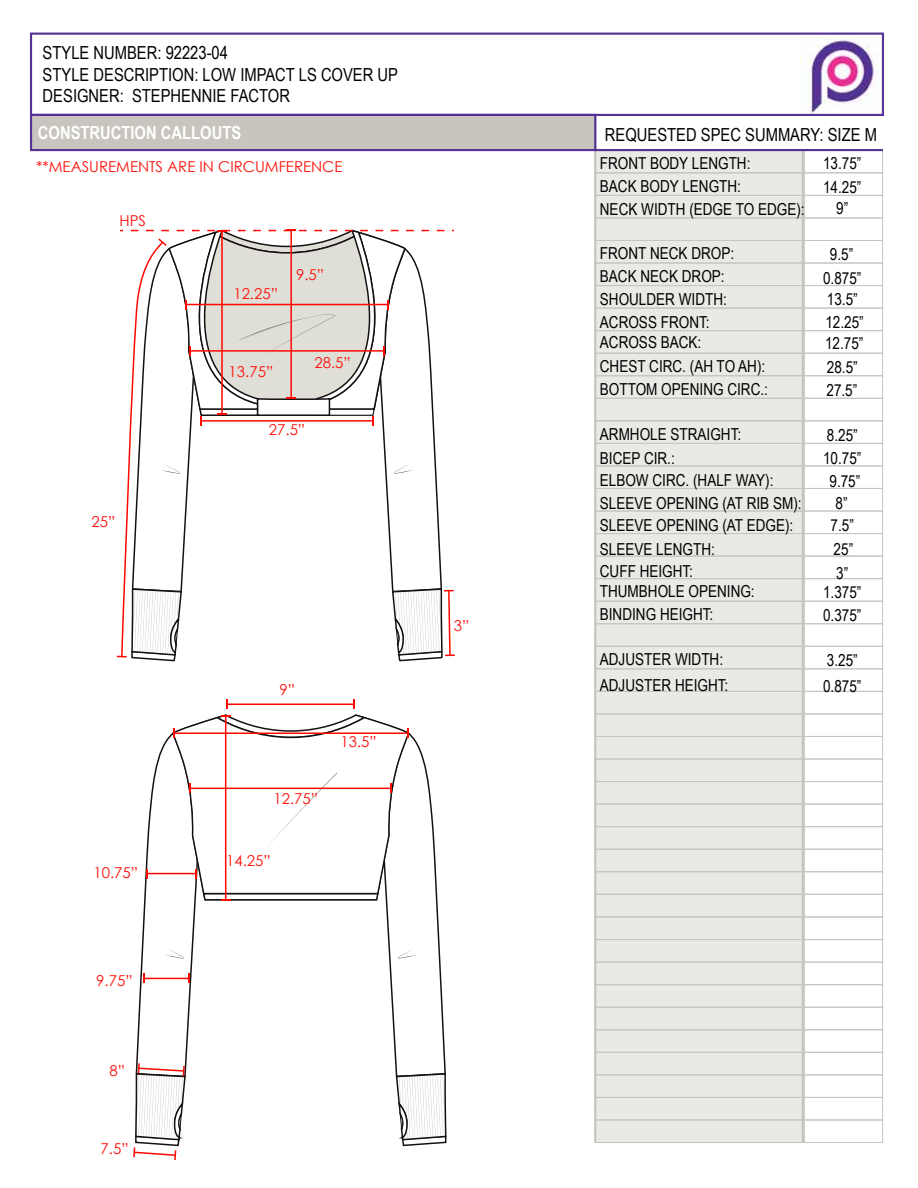
<style>
.page{position:relative;width:918px;height:1188px;background:#fff}
.page>*{position:absolute;margin:0;border:0;box-sizing:border-box;transform-origin:0 0}
.t1{font:18px/21.6px "Arial Narrow";color:#000}
.t2{font:700 18px "Arial Narrow";color:#fff}
.t3{font:16.5px/23px "Arial Narrow";color:#000}
.t4{font:15px "Century Gothic";color:#fe120b}
</style>
<div class="page">
<div style="left:595px;top:150px;width:288px;height:23px;border:1px solid #c7c5bd"></div>
<div style="left:595px;top:172px;width:288px;height:24px;border:1px solid #c7c5bd"></div>
<div style="left:595px;top:195px;width:288px;height:23px;border:1px solid #c7c5bd"></div>
<div style="left:595px;top:217px;width:288px;height:24px;border:1px solid #c7c5bd"></div>
<div style="left:595px;top:240px;width:288px;height:23px;border:1px solid #c7c5bd"></div>
<div style="left:595px;top:263px;width:288px;height:23px;border:1px solid #c7c5bd"></div>
<div style="left:595px;top:285px;width:288px;height:24px;border:1px solid #c7c5bd"></div>
<div style="left:595px;top:308px;width:288px;height:23px;border:1px solid #c7c5bd"></div>
<div style="left:595px;top:330px;width:288px;height:24px;border:1px solid #c7c5bd"></div>
<div style="left:595px;top:353px;width:288px;height:23px;border:1px solid #c7c5bd"></div>
<div style="left:595px;top:375px;width:288px;height:24px;border:1px solid #c7c5bd"></div>
<div style="left:595px;top:398px;width:288px;height:23px;border:1px solid #c7c5bd"></div>
<div style="left:595px;top:420px;width:288px;height:24px;border:1px solid #c7c5bd"></div>
<div style="left:595px;top:443px;width:288px;height:23px;border:1px solid #c7c5bd"></div>
<div style="left:595px;top:465px;width:288px;height:24px;border:1px solid #c7c5bd"></div>
<div style="left:595px;top:488px;width:288px;height:23px;border:1px solid #c7c5bd"></div>
<div style="left:595px;top:511px;width:288px;height:23px;border:1px solid #c7c5bd"></div>
<div style="left:595px;top:533px;width:288px;height:24px;border:1px solid #c7c5bd"></div>
<div style="left:595px;top:556px;width:288px;height:23px;border:1px solid #c7c5bd"></div>
<div style="left:595px;top:578px;width:288px;height:24px;border:1px solid #c7c5bd"></div>
<div style="left:595px;top:601px;width:288px;height:23px;border:1px solid #c7c5bd"></div>
<div style="left:595px;top:623px;width:288px;height:24px;border:1px solid #c7c5bd"></div>
<div style="left:595px;top:646px;width:288px;height:23px;border:1px solid #c7c5bd"></div>
<div style="left:595px;top:668px;width:288px;height:24px;border:1px solid #c7c5bd"></div>
<div style="left:595px;top:691px;width:288px;height:23px;border:1px solid #c7c5bd"></div>
<div style="left:595px;top:713px;width:288px;height:24px;border:1px solid #c7c5bd"></div>
<div style="left:595px;top:736px;width:288px;height:23px;border:1px solid #c7c5bd"></div>
<div style="left:595px;top:759px;width:288px;height:23px;border:1px solid #c7c5bd"></div>
<div style="left:595px;top:781px;width:288px;height:24px;border:1px solid #c7c5bd"></div>
<div style="left:595px;top:804px;width:288px;height:23px;border:1px solid #c7c5bd"></div>
<div style="left:595px;top:826px;width:288px;height:24px;border:1px solid #c7c5bd"></div>
<div style="left:595px;top:849px;width:288px;height:23px;border:1px solid #c7c5bd"></div>
<div style="left:595px;top:871px;width:288px;height:24px;border:1px solid #c7c5bd"></div>
<div style="left:595px;top:894px;width:288px;height:23px;border:1px solid #c7c5bd"></div>
<div style="left:595px;top:917px;width:288px;height:23px;border:1px solid #c7c5bd"></div>
<div style="left:595px;top:939px;width:288px;height:24px;border:1px solid #c7c5bd"></div>
<div style="left:595px;top:962px;width:288px;height:23px;border:1px solid #c7c5bd"></div>
<div style="left:595px;top:984px;width:288px;height:24px;border:1px solid #c7c5bd"></div>
<div style="left:595px;top:1007px;width:288px;height:23px;border:1px solid #c7c5bd"></div>
<div style="left:595px;top:1029px;width:288px;height:24px;border:1px solid #c7c5bd"></div>
<div style="left:595px;top:1052px;width:288px;height:23px;border:1px solid #c7c5bd"></div>
<div style="left:595px;top:1074px;width:288px;height:24px;border:1px solid #c7c5bd"></div>
<div style="left:595px;top:1097px;width:288px;height:23px;border:1px solid #c7c5bd"></div>
<div style="left:595px;top:1120px;width:288px;height:23px;border:1px solid #c7c5bd"></div>
<svg style="left:596px;top:151px;width:206px;height:992px;background:#e6e6e3"></svg>
<hr style="left:594px;top:115px;width:2px;height:1028px;background:#c7c5bd">
<hr style="left:802px;top:150px;width:3px;height:993px;background:#c7c5bd">
<hr style="left:595px;top:149px;width:288px;height:2px;background:#553294">
<div style="left:30px;top:33px;width:854px;height:83px;border:2px solid #553294"></div>
<div style="left:30px;top:114px;width:566px;height:37px;background:#c7c5bd;border:2px solid #553294"></div>
<img style="left:800px;top:37px;width:77px;height:76px">
<svg style="left:117px;top:229px;width:338px;height:433px"></svg>
<svg style="left:133px;top:699px;width:314px;height:462px"></svg>
<p class="t1" style="left:43px;top:41px;width:357px">STYLE NUMBER: 92223-04<br>STYLE DESCRIPTION: LOW IMPACT LS COVER UP<br>DESIGNER: STEPHENNIE FACTOR</p>
<p class="t2" style="left:38px;top:119px;width:205px">CONSTRUCTION CALLOUTS</p>
<p class="t4" style="left:36px;top:156px;width:308px">**MEASUREMENTS ARE IN CIRCUMFERENCE</p>
<p class="t4" style="left:120px;top:210px;width:28px">HPS</p>
<p class="t4" style="left:92px;top:511px;width:25px">25”</p>
<p class="t4" style="left:94px;top:862px;width:46px">10.75”</p>
<p class="t4" style="left:96px;top:970px;width:38px">9.75”</p>
<p class="t4" style="left:109px;top:1060px;width:17px">8”</p>
<p class="t4" style="left:101px;top:1138px;width:30px">7.5”</p>
<p class="t4" style="left:233px;top:283px;width:46px">12.25”</p>
<p class="t4" style="left:296px;top:264px;width:30px">9.5”</p>
<p class="t4" style="left:229px;top:361px;width:46px">13.75”</p>
<p class="t4" style="left:315px;top:352px;width:38px">28.5”</p>
<p class="t4" style="left:269px;top:419px;width:38px">27.5”</p>
<p class="t4" style="left:280px;top:679px;width:17px">9”</p>
<p class="t4" style="left:273px;top:789px;width:46px">12.75”</p>
<p class="t4" style="left:226px;top:850px;width:46px">14.25”</p>
<p class="t4" style="left:340px;top:731px;width:38px">13.5”</p>
<p class="t4" style="left:454px;top:615px;width:17px">3”</p>
<p class="t1" style="left:605px;top:123px;width:274px">REQUESTED SPEC SUMMARY: SIZE M</p>
<p class="t3" style="left:600px;top:152px;width:206px">FRONT BODY LENGTH:<br>BACK BODY LENGTH:<br>NECK WIDTH (EDGE TO EDGE):</p>
<p class="t3" style="left:600px;top:241px;width:136px">FRONT NECK DROP:<br>BACK NECK DROP:<br>SHOULDER WIDTH:<br>ACROSS FRONT:</p>
<p class="t3" style="left:600px;top:330px;width:170px">ACROSS BACK:<br>CHEST CIRC. (AH TO AH):<br>BOTTOM OPENING CIRC.:</p>
<p class="t3" style="left:600px;top:423px;width:203px">ARMHOLE STRAIGHT:<br>BICEP CIR.:<br>ELBOW CIRC. (HALF WAY):<br>SLEEVE OPENING (AT RIB SM):<br>SLEEVE OPENING (AT EDGE):</p>
<p class="t3" style="left:600px;top:559px;width:95px">CUFF HEIGHT:</p>
<p class="t3" style="left:823px;top:152px;width:40px;line-height:22.5px;text-align:center">13.75”<br>14.25”<br>9”</p>
<p class="t3" style="left:823px;top:242px;width:40px;text-align:center">9.5”<br>0.875”</p>
<p class="t3" style="left:827px;top:287px;width:32px">13.5”</p>
<p class="t3" style="left:825px;top:311px;width:40px;line-height:21px">12.25”<br>12.75”</p>
<p class="t3" style="left:827px;top:355px;width:33px">28.5”<br>27.5”</p>
<p class="t3" style="left:823px;top:423px;width:40px;text-align:center">8.25”<br>10.75”<br>9.75”</p>
<p class="t3" style="left:831px;top:513px;width:25px">7.5”</p>
<p class="t3" style="left:836px;top:491px;width:14px">8”</p>
<p class="t3" style="left:600px;top:537px;width:117px">SLEEVE LENGTH:</p>
<p class="t3" style="left:834px;top:537px;width:21px;line-height:23.5px">25”<br>3”</p>
<p class="t3" style="left:600px;top:579px;width:156px">THUMBHOLE OPENING:</p>
<p class="t3" style="left:823px;top:580px;width:40px">1.375”</p>
<p class="t3" style="left:600px;top:602px;width:115px">BINDING HEIGHT:</p>
<p class="t3" style="left:823px;top:603px;width:40px">0.375”</p>
<p class="t3" style="left:600px;top:647px;width:125px">ADJUSTER WIDTH:</p>
<p class="t3" style="left:827px;top:648px;width:32px">3.25”</p>
<p class="t3" style="left:600px;top:673px;width:130px">ADJUSTER HEIGHT:</p>
<p class="t3" style="left:823px;top:674px;width:40px">0.875”</p>
</div>
